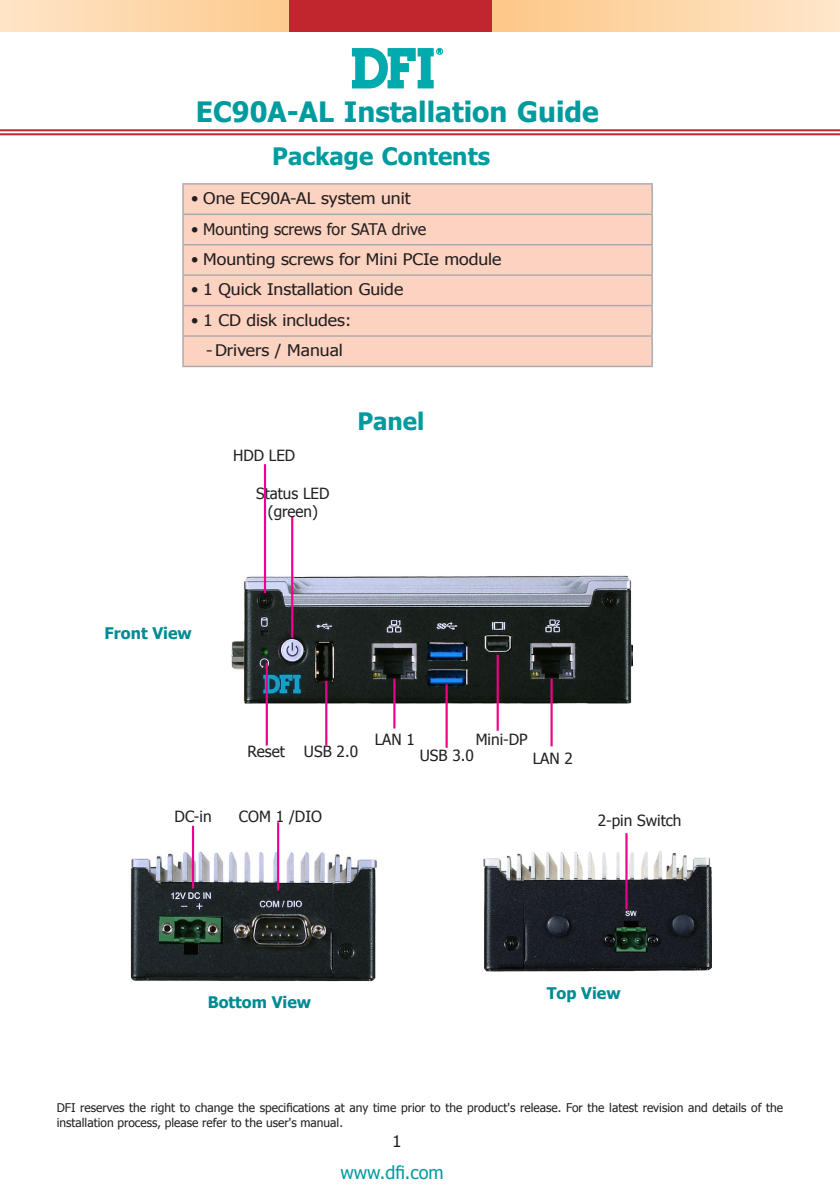
<style>
.page{position:relative;width:840px;height:1191px;background:#fff}
.page>*{position:absolute;margin:0;border:0;box-sizing:border-box;transform-origin:0 0}
.Heading{font:700 28px "Tahoma";color:#009b9e}
.Heading-2{font:700 24px "Tahoma";color:#009b9e}
.t1{font:18px "Tahoma";color:#009b9e}
.t2{font:16px "Tahoma";color:#231f20}
.t3{font:700 16px "Tahoma";color:#008b93}
.t4{font:16px "Tahoma";color:#231f20;scale:1.1 1}
.t5{font:16px "Verdana";color:#231f20}
.t6{font:15.4px "Tahoma";color:#231f20}
.t7{font:12px/14.4px "Tahoma";color:#231f20}
</style>
<div class="page">
<div style="left:287px;top:0;width:205px;height:32px;background:#c0262d"></div>
<div style="left:492px;top:0;width:347px;height:32px;background:linear-gradient(to right,#fdc787,#fee6cb)"></div>
<div style="left:0;top:0;width:288px;height:32px;background:linear-gradient(to right,#fee5c8,#fdca8e)"></div>
<div style="left:436px;top:48px;width:6px;height:7px;border:1px solid #00aaad;border-radius:50%"></div>
<svg style="left:351px;top:48px;width:90px;height:40px"></svg>
<hr style="left:0;top:129px;width:839px;height:2px;background:#c0262d">
<hr style="left:0;top:133px;width:839px;height:2px;background:#c0262d">
<div style="left:184px;top:185px;width:467px;height:181px;background:#fcd2c0"></div>
<hr style="left:182px;top:183px;width:470px;height:2px;background:#a8a9ad">
<hr style="left:182px;top:185px;width:2px;height:29px;background:#a8a9ad">
<hr style="left:182px;top:214px;width:470px;height:1px;background:#a8a9ad">
<hr style="left:182px;top:215px;width:2px;height:29px;background:#a8a9ad">
<hr style="left:182px;top:244px;width:470px;height:1px;background:#a8a9ad">
<hr style="left:182px;top:245px;width:2px;height:29px;background:#a8a9ad">
<hr style="left:182px;top:274px;width:470px;height:2px;background:#a8a9ad">
<hr style="left:182px;top:276px;width:2px;height:29px;background:#a8a9ad">
<hr style="left:182px;top:305px;width:470px;height:1px;background:#a8a9ad">
<hr style="left:182px;top:306px;width:2px;height:29px;background:#a8a9ad">
<hr style="left:182px;top:335px;width:470px;height:2px;background:#a8a9ad">
<hr style="left:182px;top:337px;width:2px;height:29px;background:#a8a9ad">
<svg style="left:651px;top:185px;width:1px;height:181px"></svg>
<hr style="left:182px;top:366px;width:470px;height:1px;background:#a8a9ad">
<img style="left:231px;top:575px;width:401px;height:128px">
<hr style="left:265px;top:662px;width:3px;height:83px;background:#ed028c">
<hr style="left:325px;top:681px;width:2px;height:64px;background:#ed028c">
<hr style="left:291px;top:516px;width:2px;height:122px;background:#ed028c">
<hr style="left:264px;top:464px;width:2px;height:129px;background:#ed028c">
<hr style="left:550px;top:678px;width:2px;height:68px;background:#ed028c">
<hr style="left:393px;top:678px;width:2px;height:50px;background:#ed028c">
<hr style="left:496px;top:655px;width:2px;height:75px;background:#ed028c">
<hr style="left:445px;top:684px;width:2px;height:63px;background:#ed028c">
<img style="left:130px;top:850px;width:246px;height:131px">
<hr style="left:192px;top:825px;width:2px;height:63px;background:#ed028c">
<hr style="left:277px;top:822px;width:2px;height:68px;background:#ed028c">
<img style="left:483px;top:851px;width:228px;height:120px">
<hr style="left:625px;top:833px;width:2px;height:76px;background:#ed028c">
<p class="Heading" style="left:196px;top:92px;width:404px">EC90A-AL Installation Guide</p>
<p class="Heading-2" style="left:272px;top:140px;width:219px">Package Contents</p>
<p class="t2" style="left:191px;top:188px;width:221px">• One EC90A-AL system unit</p>
<p class="t2" style="left:191px;top:218px;width:237px">• Mounting screws for SATA drive</p>
<p class="t2" style="left:191px;top:248px;width:312px">• Mounting screws for Mini PCIe module</p>
<p class="t2" style="left:191px;top:279px;width:214px">• 1 Quick Installation Guide</p>
<p class="t2" style="left:191px;top:309px;width:162px">• 1 CD disk includes:</p>
<p class="t4" style="left:206px;top:340px;width:126px">-Drivers / Manual</p>
<p class="t6" style="left:233px;top:445px;width:64px">HDD LED</p>
<p class="t6" style="left:256px;top:483px;width:75px">Status LED</p>
<p class="t6" style="left:268px;top:501px;width:52px">(green)</p>
<p class="Heading-2" style="left:357px;top:404px;width:69px">Panel</p>
<p class="t3" style="left:105px;top:622px;width:89px">Front View</p>
<p class="t6" style="left:247px;top:741px;width:39px">Reset</p>
<p class="t6" style="left:304px;top:741px;width:56px">USB 2.0</p>
<p class="t6" style="left:374px;top:729px;width:42px">LAN 1</p>
<p class="t6" style="left:475px;top:728px;width:54px">Mini-DP</p>
<p class="t6" style="left:419px;top:744px;width:56px">USB 3.0</p>
<p class="t6" style="left:532px;top:748px;width:42px">LAN 2</p>
<p class="t6" style="left:174px;top:805px;width:39px">DC-in</p>
<p class="t6" style="left:239px;top:806px;width:85px">COM 1 /DIO</p>
<p class="t6" style="left:597px;top:809px;width:85px">2-pin Switch</p>
<p class="t3" style="left:208px;top:991px;width:105px">Bottom View</p>
<p class="t3" style="left:546px;top:981px;width:75px">Top View</p>
<p class="t7" style="left:57px;top:1100px;width:727px">DFI reserves the right to change the specifications at any time prior to the product's release. For the latest revision and details of the installation process, please refer to the user's manual.</p>
<p class="t1" style="left:340px;top:1160px;width:105px">www.dfi.com</p>
<p class="t5" style="left:391px;top:1129px;width:12px">1</p>
</div>
